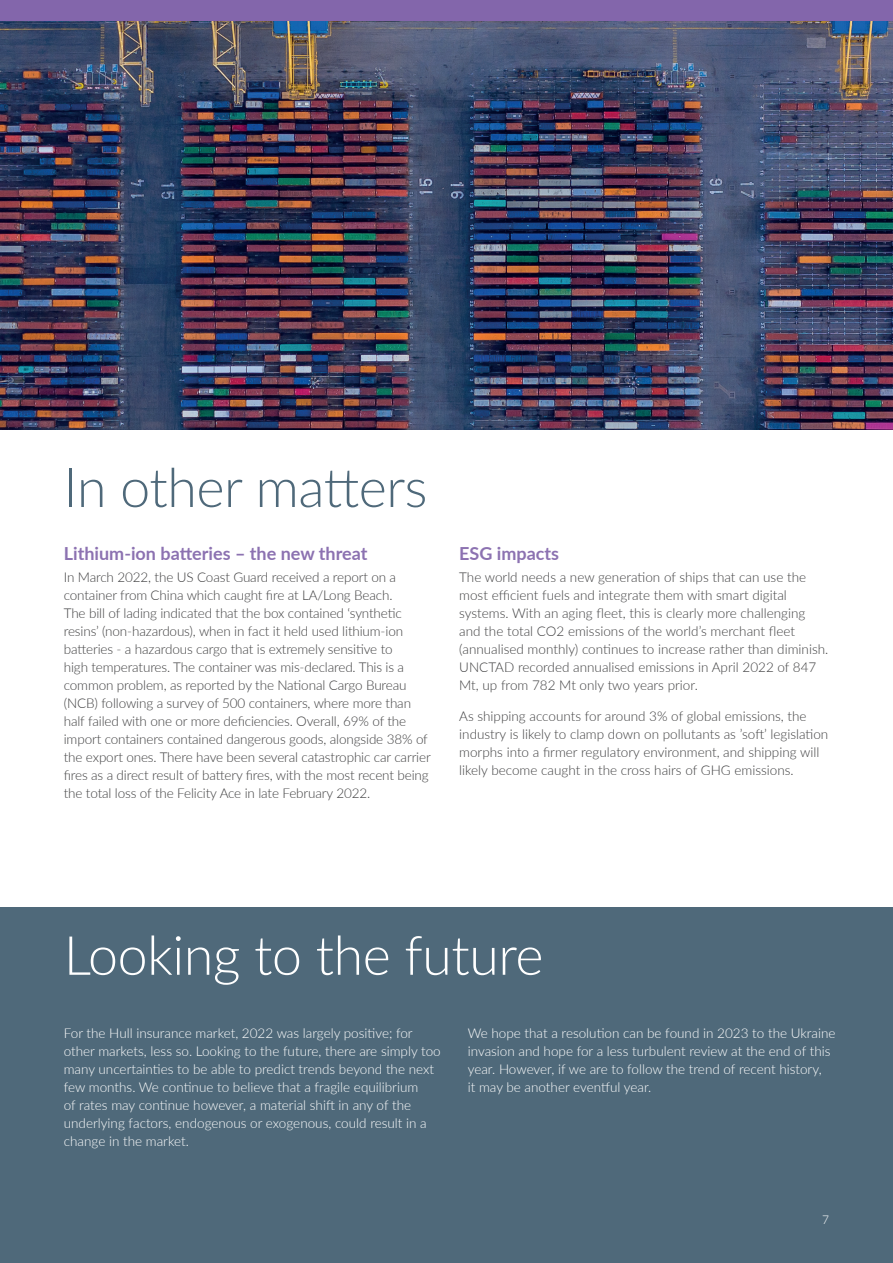
<style>
.page{position:relative;width:893px;height:1263px;background:#fff}
.page>*{position:absolute;margin:0;border:0;box-sizing:border-box;transform-origin:0 0}
.Heading_1__white{font:300 54px "Lato";letter-spacing:-.01em;color:#fff}
.Heading_1{font:300 54px "Lato";letter-spacing:-.01em;color:#4f697a}
.Heading_2{font:700 18px "Lato";color:#8c72b1}
.Body_copy{font:300 13.5px/18px "Lato";letter-spacing:-.01em;color:#3e3e3f}
.Body_copy__white{font:300 13.5px/18px "Lato";color:#fff}
.t1{font:300 12px "Lato";color:#fff}
</style>
<div class="page">
<div style="left:1px;top:908px;width:892px;height:355px;background:#4f697a"></div>
<img style="left:0;top:20px;width:893px;height:409px">
<div style="left:0;top:0;width:893px;height:20px;background:#8366ab"></div>
<p class="Heading_1" style="left:64px;top:450px;width:365px">In other matters</p>
<p class="Heading_2" style="left:64px;top:540px;width:305px">Lithium-ion batteries – the new threat</p>
<p class="Body_copy" style="left:64px;top:568px;width:369px">In March 2022, the US Coast Guard received a report on a container from China which caught fire at LA/Long Beach.<br>The bill of lading indicated that the box contained ‘synthetic resins’ (non-hazardous), when in fact it held used lithium-ion batteries - a hazardous cargo that is extremely sensitive to<br>high temperatures. The container was mis-declared. This is a common problem, as reported by the National Cargo Bureau (NCB) following a survey of 500 containers, where more than half failed with one or more deficiencies. Overall, 69% of the import containers contained dangerous goods, alongside 38% of the export ones. There have been several catastrophic car carrier fires as a direct result of battery fires, with the most recent being the total loss of the Felicity Ace in late February 2022.</p>
<p class="Heading_2" style="left:459px;top:540px;width:101px">ESG impacts</p>
<p class="Body_copy" style="left:459px;top:568px;width:371px">The world needs a new generation of ships that can use the most efficient fuels and integrate them with smart digital systems. With an aging fleet, this is clearly more challenging and the total CO2 emissions of the world’s merchant fleet (annualised monthly) continues to increase rather than diminish.<br>UNCTAD recorded annualised emissions in April 2022 of 847<br>Mt, up from 782 Mt only two years prior.</p>
<p class="Body_copy" style="left:459px;top:706px;width:371px">As shipping accounts for around 3% of global emissions, the industry is likely to clamp down on pollutants as ’soft’ legislation morphs into a firmer regulatory environment, and shipping will likely become caught in the cross hairs of GHG emissions.</p>
<p class="Heading_1__white" style="left:64px;top:918px;width:481px">Looking to the future</p>
<p class="Body_copy__white" style="left:64px;top:1023px;width:379px">For the Hull insurance market, 2022 was largely positive; for other markets, less so. Looking to the future, there are simply too many uncertainties to be able to predict trends beyond the next few months. We continue to believe that a fragile equilibrium<br>of rates may continue however, a material shift in any of the underlying factors, endogenous or exogenous, could result in a change in the market.</p>
<p class="Body_copy__white" style="left:468px;top:1023px;width:369px">We hope that a resolution can be found in 2023 to the Ukraine invasion and hope for a less turbulent review at the end of this year. However, if we are to follow the trend of recent history,<br>it may be another eventful year.</p>
<p class="t1" style="left:822px;top:1211px;width:8px">7</p>
</div>
